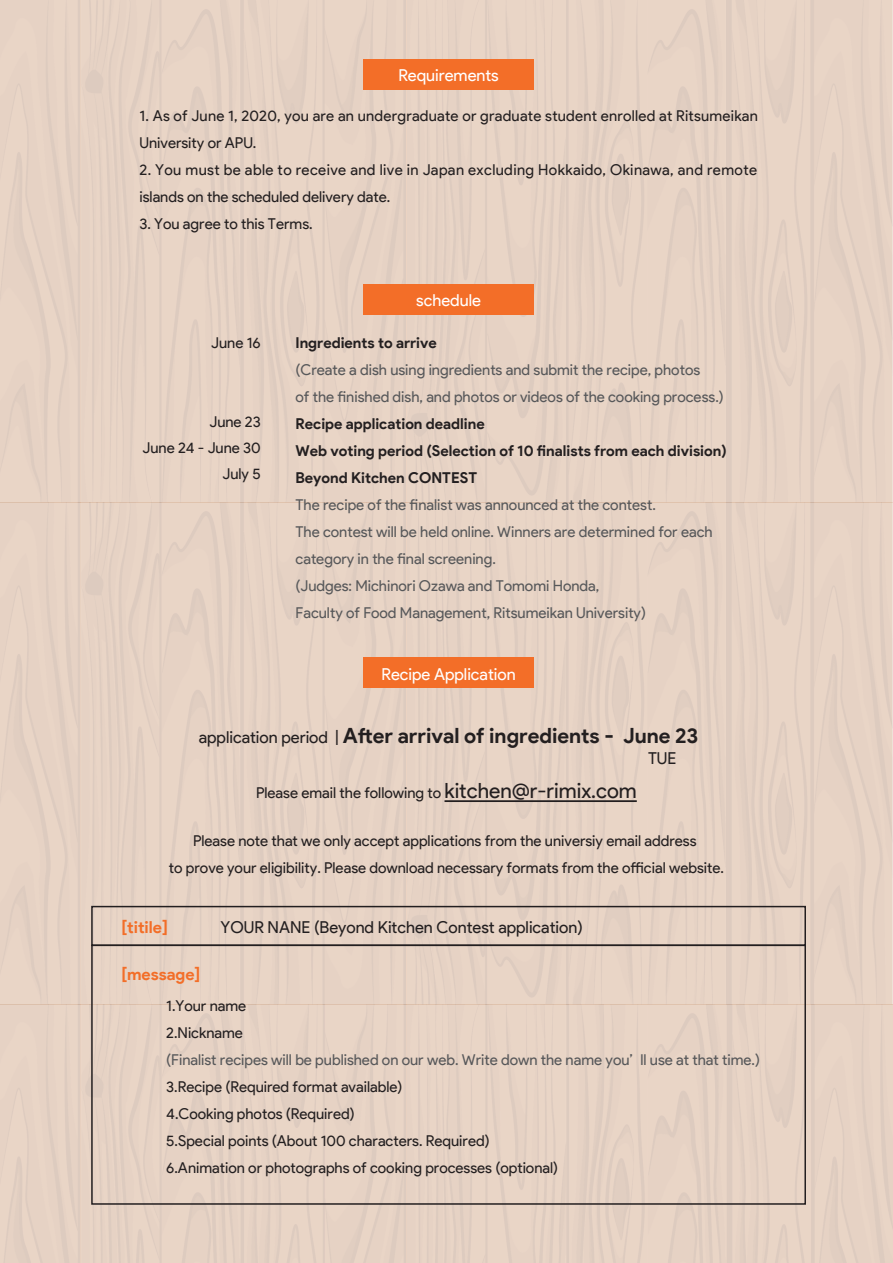
<style>
.page{position:relative;width:893px;height:1263px;background:#fff}
.page>*{position:absolute;margin:0;border:0;box-sizing:border-box;transform-origin:0 0}
.t1{font:700 21px "Product Sans";color:#231f20}
.t2{font:16.5px "Product Sans";color:#231f20}
.t3{font:16.5px "Product Sans";color:#fff}
.t4{font:700 16.5px "Product Sans";color:#f36e28}
.t5{font:15px/27px "Product Sans";color:#231f20}
.t6{font:15px/27px "Product Sans";color:#57585a}
.t7{font:700 15px/27px "Product Sans";color:#231f20}
.t8{font:15px/27px "Product Sans";letter-spacing:.025em;color:#231f20}
.s1{font-weight:400;font-size:16.5px}
.s2{font-size:21px}
</style>
<div class="page">
<img style="left:0;top:0;width:893px;height:1263px">
<div style="left:363px;top:59px;width:171px;height:30px;background:#f36e28"></div>
<hr style="left:444px;top:800px;width:193px;height:2px;background:#231f20">
<div style="left:363px;top:658px;width:171px;height:30px;background:#f36e28"></div>
<div style="left:363px;top:284px;width:171px;height:31px;background:#f36e28"></div>
<div style="left:91px;top:906px;width:715px;height:40px;border:2px solid #231f20"></div>
<div style="left:91px;top:944px;width:715px;height:261px;border:2px solid #231f20"></div>
<p class="t3" style="left:398px;top:66px;width:102px">Requirements</p>
<p class="t5" style="left:139px;top:103px;width:620px">1. As of June 1, 2020, you are an undergraduate or graduate student enrolled at Ritsumeikan<br>University or APU.</p>
<p class="t8" style="left:139px;top:157px;width:619px">2. You must be able to receive and live in Japan excluding Hokkaido, Okinawa, and remote islands on the scheduled delivery date.</p>
<p class="t5" style="left:139px;top:211px;width:175px">3. You agree to this Terms.</p>
<p class="t5" style="left:211px;top:330px;width:51px">June 16</p>
<p class="t5" style="left:143px;top:409px;width:120px;line-height:26.2px;text-align:right">June 23<br>June 24 - June 30<br>July 5</p>
<p class="t3" style="left:416px;top:291px;width:66px">schedule</p>
<p class="t7" style="left:295px;top:329px;width:143px">Ingredients to arrive</p>
<p class="t6" style="left:295px;top:357px;width:430px">(Create a dish using ingredients and submit the recipe, photos<br>of the finished dish, and photos or videos of the cooking process.)</p>
<p class="t7" style="left:295px;top:410px;width:433px">Recipe application deadline<br>Web voting period (Selection of 10 finalists from each division)<br>Beyond Kitchen CONTEST</p>
<p class="t6" style="left:295px;top:492px;width:419px">The recipe of the finalist was announced at the contest.<br>The contest will be held online. Winners are determined for each category in the final screening.<br>(Judges: Michinori Ozawa and Tomomi Honda,<br>Faculty of Food Management, Ritsumeikan University)</p>
<p class="t3" style="left:381px;top:664px;width:136px">Recipe Application</p>
<h1 class="t1" style="left:199px;top:723px;width:501px"><span class="s1">application period |</span> After arrival of ingredients - June 23</h1>
<p class="t2" style="left:648px;top:749px;width:30px">TUE</p>
<p class="t5" style="left:256px;top:779px;width:382px">Please email the following to <span class="s2">kitchen@r-rimix.com</span></p>
<p class="t5" style="left:169px;top:827px;width:557px;text-align:center">Please note that we only accept applications from the universiy email address<br>to prove your eligibility. Please download necessary formats from the official website.</p>
<p class="t4" style="left:121px;top:917px;width:48px">[titile]</p>
<p class="t4" style="left:121px;top:964px;width:81px">[message]</p>
<p class="t2" style="left:221px;top:918px;width:364px">YOUR NANE (Beyond Kitchen Contest application)</p>
<p class="t5" style="left:166px;top:993px;width:82px">1.Your name<br>2.Nickname</p>
<p class="t6" style="left:166px;top:1047px;width:595px">(Finalist recipes will be published on our web. Write down the name you’ ll use at that time.)</p>
<p class="t5" style="left:166px;top:1074px;width:393px">3.Recipe (Required format available)<br>4.Cooking photos (Required)<br>5.Special points (About 100 characters. Required)<br>6.Animation or photographs of cooking processes (optional)</p>
</div>
